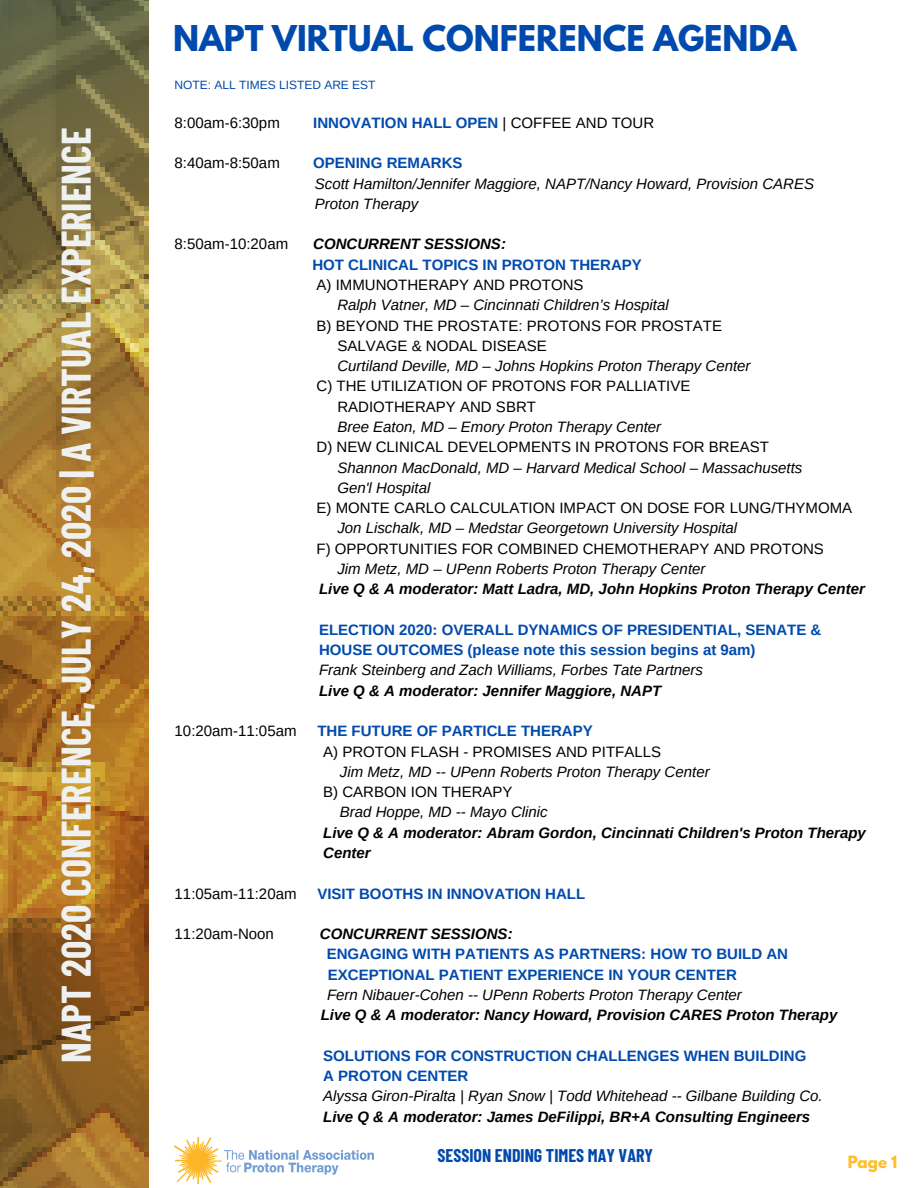
<style>
.page{position:relative;width:918px;height:1188px;background:#fff}
.page>*{position:absolute;margin:0;border:0;box-sizing:border-box;transform-origin:0 0}
.t1{font:700 40.35px "Barlow Condensed";color:#eef1f0}
.t2{font:700 31.5px "League Spartan";color:#004aad}
.t3{font:700 18px "Barlow Condensed";color:#004aad}
.t4{font:italic 15px/20.2px "Arimo";color:#000}
.t5{font:15px/20.2px "Arimo";color:#000}
.t6{font:700 15px/20.2px "Arimo";color:#004aad}
.t7{font:italic 700 15px/20.2px "Arimo";color:#000}
.t8{font:700 15px "League Spartan";color:#ffbe28}
.t9{font:12px "Arimo";color:#004aad}
.s1{font-weight:400;color:#000}
</style>
<div class="page">
<img style="left:0;top:0;width:149px;height:1188px">
<img style="left:175px;top:1137px;width:199px;height:46px">
<h1 class="t1" style="left:51px;top:1063px;width:937px;rotate:-90deg">NAPT 2020 CONFERENCE, JULY 24, 2020 | A VIRTUAL EXPERIENCE</h1>
<h2 class="t2" style="left:173px;top:22px;width:625px">NAPT VIRTUAL CONFERENCE AGENDA</h2>
<p class="t9" style="left:175px;top:79px;width:202px">NOTE: ALL TIMES LISTED ARE EST</p>
<p class="t5" style="left:175px;top:112px;width:107px">8:00am-6:30pm</p>
<p class="t6" style="left:313px;top:112px;width:343px">INNOVATION HALL OPEN <span class="s1">| COFFEE AND TOUR</span></p>
<p class="t5" style="left:175px;top:153px;width:107px">8:40am-8:50am</p>
<p class="t6" style="left:313px;top:153px;width:151px">OPENING REMARKS</p>
<p class="t4" style="left:315px;top:173px;width:501px">Scott Hamilton/Jennifer Maggiore, NAPT/Nancy Howard, Provision CARES<br>Proton Therapy</p>
<p class="t5" style="left:175px;top:234px;width:115px">8:50am-10:20am</p>
<p class="t7" style="left:313px;top:234px;width:194px">CONCURRENT SESSIONS:</p>
<p class="t6" style="left:312px;top:254px;width:331px">HOT CLINICAL TOPICS IN PROTON THERAPY</p>
<p class="t5" style="left:317px;top:275px;width:269px">A) IMMUNOTHERAPY AND PROTONS</p>
<p class="t4" style="left:337px;top:295px;width:333px">Ralph Vatner, MD – Cincinnati Children’s Hospital</p>
<p class="t5" style="left:337px;top:315px;width:386px;text-indent:-21px">B) BEYOND THE PROSTATE: PROTONS FOR PROSTATE<br>SALVAGE &amp; NODAL DISEASE</p>
<p class="t4" style="left:337px;top:356px;width:415px">Curtiland Deville, MD – Johns Hopkins Proton Therapy Center</p>
<p class="t5" style="left:337px;top:376px;width:355px;text-indent:-21px">C) THE UTILIZATION OF PROTONS FOR PALLIATIVE<br>RADIOTHERAPY AND SBRT</p>
<p class="t4" style="left:337px;top:417px;width:325px">Bree Eaton, MD – Emory Proton Therapy Center</p>
<p class="t5" style="left:317px;top:437px;width:454px">D) NEW CLINICAL DEVELOPMENTS IN PROTONS FOR BREAST</p>
<p class="t4" style="left:337px;top:457px;width:467px">Shannon MacDonald, MD – Harvard Medical School – Massachusetts<br>Gen'l Hospital</p>
<p class="t5" style="left:317px;top:498px;width:537px">E) MONTE CARLO CALCULATION IMPACT ON DOSE FOR LUNG/THYMOMA</p>
<p class="t4" style="left:337px;top:518px;width:401px">Jon Lischalk, MD – Medstar Georgetown University Hospital</p>
<p class="t5" style="left:317px;top:538px;width:509px">F) OPPORTUNITIES FOR COMBINED CHEMOTHERAPY AND PROTONS</p>
<p class="t4" style="left:337px;top:559px;width:370px">Jim Metz, MD – UPenn Roberts Proton Therapy Center</p>
<p class="t7" style="left:319px;top:579px;width:547px">Live Q &amp; A moderator: Matt Ladra, MD, John Hopkins Proton Therapy Center</p>
<p class="t6" style="left:319px;top:620px;width:504px">ELECTION 2020: OVERALL DYNAMICS OF PRESIDENTIAL, SENATE &amp;<br>HOUSE OUTCOMES (please note this session begins at 9am)</p>
<p class="t4" style="left:319px;top:660px;width:386px">Frank Steinberg and Zach Williams, Forbes Tate Partners</p>
<p class="t7" style="left:319px;top:680px;width:344px">Live Q &amp; A moderator: Jennifer Maggiore, NAPT</p>
<p class="t5" style="left:175px;top:721px;width:123px">10:20am-11:05am</p>
<p class="t6" style="left:317px;top:721px;width:277px">THE FUTURE OF PARTICLE THERAPY</p>
<p class="t5" style="left:323px;top:741px;width:340px">A) PROTON FLASH - PROMISES AND PITFALLS</p>
<p class="t4" style="left:340px;top:762px;width:371px">Jim Metz, MD -- UPenn Roberts Proton Therapy Center</p>
<p class="t5" style="left:323px;top:782px;width:191px">B) CARBON ION THERAPY</p>
<p class="t4" style="left:340px;top:802px;width:209px">Brad Hoppe, MD -- Mayo Clinic</p>
<p class="t7" style="left:323px;top:822px;width:544px">Live Q &amp; A moderator: Abram Gordon, Cincinnati Children's Proton Therapy<br>Center</p>
<p class="t5" style="left:175px;top:883px;width:123px">11:05am-11:20am</p>
<p class="t6" style="left:317px;top:883px;width:269px">VISIT BOOTHS IN INNOVATION HALL</p>
<p class="t5" style="left:175px;top:924px;width:101px">11:20am-Noon</p>
<p class="t7" style="left:320px;top:924px;width:194px">CONCURRENT SESSIONS:</p>
<p class="t6" style="left:327px;top:944px;width:463px">ENGAGING WITH PATIENTS AS PARTNERS: HOW TO BUILD AN<br>EXCEPTIONAL PATIENT EXPERIENCE IN YOUR CENTER</p>
<p class="t4" style="left:327px;top:985px;width:416px">Fern Nibauer-Cohen -- UPenn Roberts Proton Therapy Center</p>
<p class="t7" style="left:321px;top:1005px;width:518px">Live Q &amp; A moderator: Nancy Howard, Provision CARES Proton Therapy</p>
<p class="t6" style="left:323px;top:1046px;width:485px">SOLUTIONS FOR CONSTRUCTION CHALLENGES WHEN BUILDING<br>A PROTON CENTER</p>
<p class="t4" style="left:323px;top:1086px;width:501px">Alyssa Giron-Piralta | Ryan Snow | Todd Whitehead -- Gilbane Building Co.</p>
<p class="t7" style="left:323px;top:1106px;width:489px">Live Q &amp; A moderator: James DeFilippi, BR+A Consulting Engineers</p>
<p class="t3" style="left:438px;top:1144px;width:217px">SESSION ENDING TIMES MAY VARY</p>
<p class="t8" style="left:848px;top:1155px;width:51px">Page 1</p>
</div>
